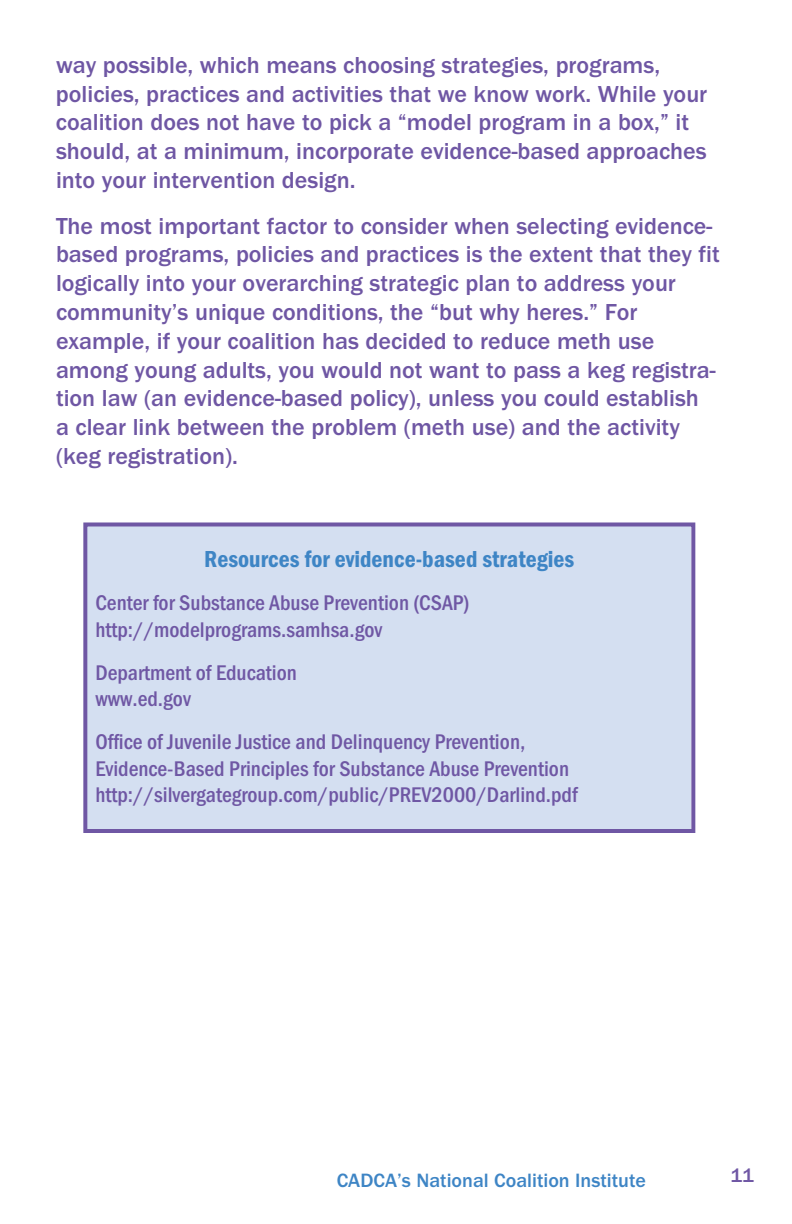
<style>
.page{position:relative;width:792px;height:1224px;background:#fff}
.page>*{position:absolute;margin:0;border:0;box-sizing:border-box;transform-origin:0 0}
.t1{font:500 24px/28.8px "Franklin Gothic";color:#6f57a4}
.t2{font:600 condensed 24px "Franklin Gothic";color:#3e85c5}
.t3{font:500 condensed 22px/26.4px "Franklin Gothic";color:#6f57a4}
.t4{font:500 20px "Franklin Gothic";color:#3e85c5}
.t5{font:500 20px "Franklin Gothic";color:#6f57a4}
</style>
<div class="page">
<div style="left:87px;top:526px;width:604px;height:303px;background:#d4dff1"></div>
<div style="left:83px;top:522px;width:612px;height:311px;border:4px solid #6f57a4"></div>
<p class="t1" style="left:56px;top:50px;width:653px">way possible, which means choosing strategies, programs, policies, practices and activities that we know work. While your coalition does not have to pick a “model program in a box,” it should, at a minimum, incorporate evidence-based approaches into your intervention design.</p>
<p class="t1" style="left:56px;top:211px;width:665px">The most important factor to consider when selecting evidence&shy;based programs, policies and practices is the extent that they fit logically into your overarching strategic plan to address your community’s unique conditions, the “but why heres.” For example, if your coalition has decided to reduce meth use among young adults, you would not want to pass a keg registra&shy;tion law (an evidence-based policy), unless you could establish<br>a clear link between the problem (meth use) and the activity (keg registration).</p>
<p class="t2" style="left:204px;top:544px;width:372px">Resources for evidence-based strategies</p>
<p class="t3" style="left:95px;top:589px;width:376px">Center for Substance Abuse Prevention (CSAP) http://modelprograms.samhsa.gov</p>
<p class="t3" style="left:95px;top:659px;width:203px">Department of Education www.ed.gov</p>
<p class="t3" style="left:95px;top:729px;width:484px">Office of Juvenile Justice and Delinquency Prevention,<br>Evidence-Based Principles for Substance Abuse Prevention http://silvergategroup.com/public/PREV2000/Darlind.pdf</p>
<p class="t4" style="left:337px;top:1168px;width:311px">CADCA’s National Coalition Institute</p>
<p class="t5" style="left:731px;top:1163px;width:25px">11</p>
</div>
